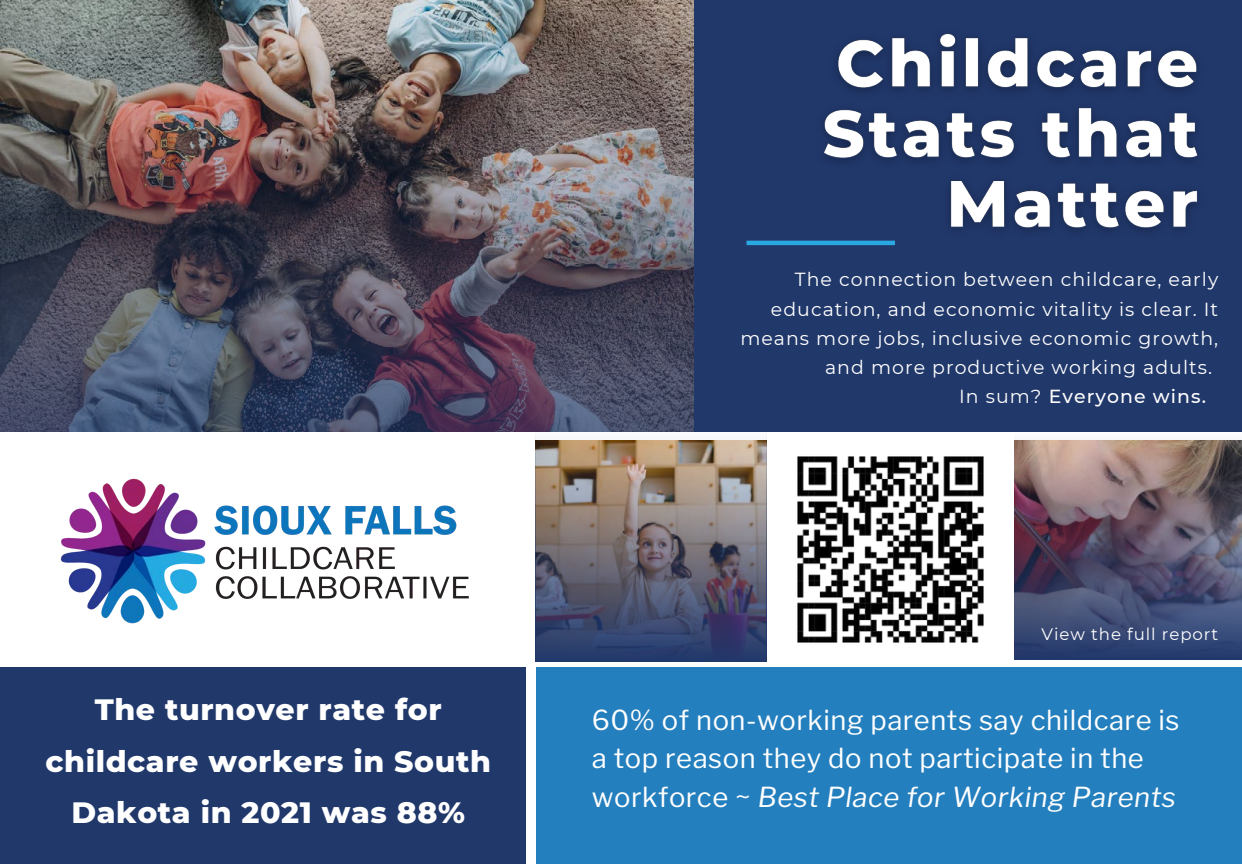
<style>
.page{position:relative;width:1242px;height:864px;background:#fff}
.page>*{position:absolute;margin:0;border:0;box-sizing:border-box;transform-origin:0 0}
.t1{font:800 30px/51.8px "Montserrat";letter-spacing:.02em;color:#fff;text-align:center}
.t2{font:27.3px/38.2px "Libre Franklin";letter-spacing:.02em;color:#fff}
.t3{font:18.9px "Montserrat";letter-spacing:.055em;color:#fff}
.t4{font:500 18.9px "Montserrat";letter-spacing:.055em;color:#fff}
.t5{font:16.65px "Montserrat";letter-spacing:.055em;color:#fff}
.s1{font-weight:400}
.s2{font-style:italic}
</style>
<div class="page">
<img style="left:0;top:0;width:694px;height:432px">
<img style="left:797px;top:456px;width:187px;height:187px">
<div style="left:694px;top:0;width:548px;height:432px;background:#21386b"></div>
<div style="left:536px;top:667px;width:706px;height:197px;background:#247fbe"></div>
<hr style="left:747px;top:241px;width:148px;height:4px;background:#2aa8e1">
<div style="left:0;top:667px;width:526px;height:197px;background:#21386b"></div>
<img style="left:60px;top:478px;width:409px;height:146px">
<img style="left:806px;top:33px;width:392px;height:213px">
<img style="left:536px;top:431px;width:230px;height:231px">
<img style="left:1015px;top:440px;width:227px;height:220px">
<p class="t1" style="left:46px;top:683px;width:447px">The turnover rate for childcare workers in South<br>Dakota in 2021 was 88%</p>
<p class="t3" style="left:795px;top:268px;width:425px">The connection between childcare, early</p>
<p class="t3" style="left:771px;top:297px;width:449px">education, and economic vitality is clear. It</p>
<p class="t3" style="left:740px;top:327px;width:479px">means more jobs, inclusive economic growth,</p>
<p class="t3" style="left:825px;top:356px;width:389px">and more productive working adults.</p>
<p class="t4" style="left:959px;top:385px;width:248px"><span class="s1">In sum?</span> Everyone wins.</p>
<p class="t5" style="left:1042px;top:624px;width:178px">View the full report</p>
<p class="t2" style="left:592px;top:701px;width:589px">60% of non-working parents say childcare is a top reason they do not participate in the workforce ~ <span class="s2">Best Place for Working Parents</span></p>
</div>
